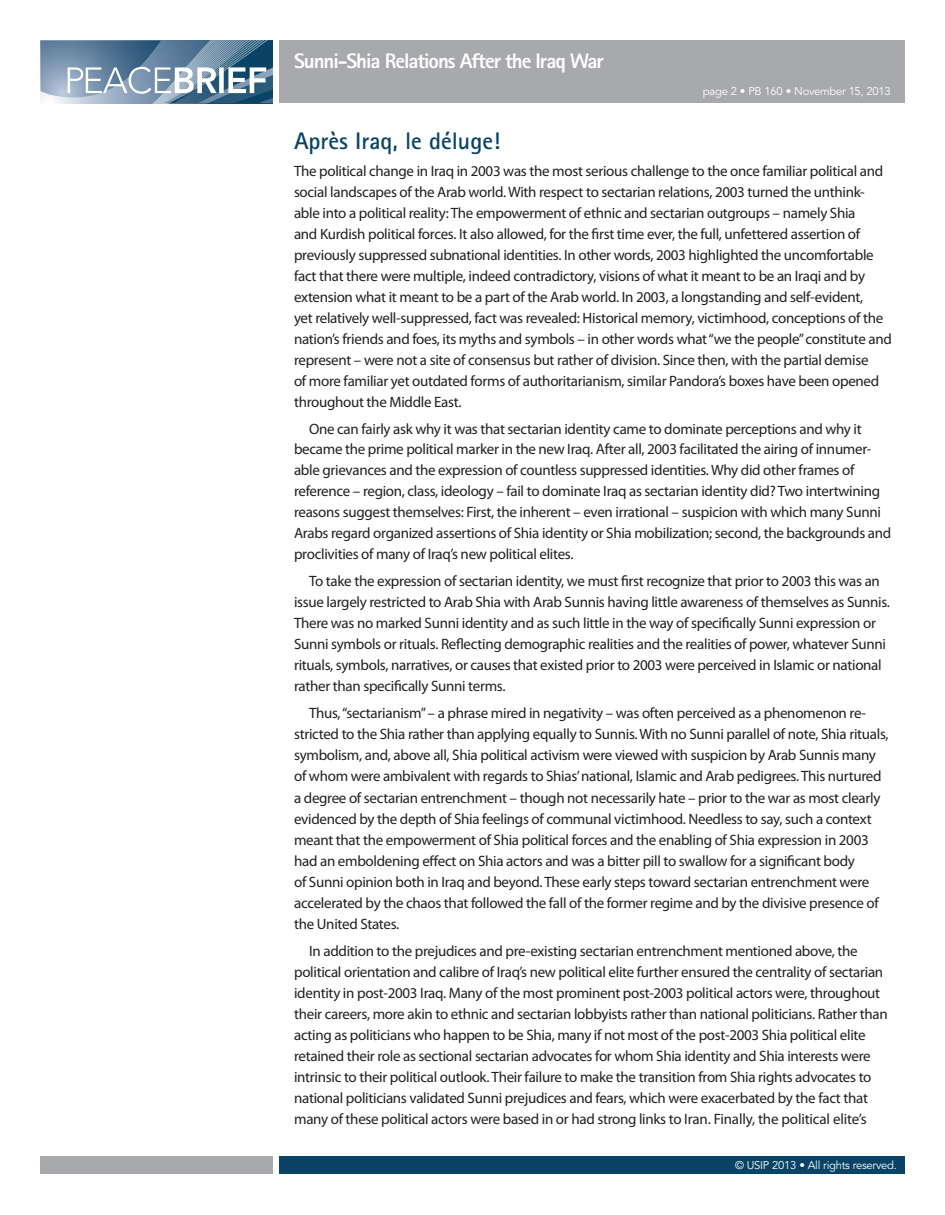
<style>
.page{position:relative;width:945px;height:1215px;background:#fff}
.page>*{position:absolute;margin:0;border:0;box-sizing:border-box;transform-origin:0 0}
.t1{font:700 24px "Rotis Sans Serif";color:#094466}
.t2{font:800 21px "Rotis Sans Serif";letter-spacing:-.05em;color:#fff}
.t3{font:15px/21px "Myriad Pro";letter-spacing:-.02em;color:#231f20}
.t4{font:11.25px "Avenir LT Std";letter-spacing:-.025em;color:#fff}
</style>
<div class="page">
<div style="left:279px;top:1156px;width:625px;height:18px;background:#094466"></div>
<div style="left:40px;top:1156px;width:233px;height:18px;background:#a8a9ad"></div>
<div style="left:279px;top:40px;width:625px;height:63px;background:#a8a9ad"></div>
<svg style="left:40px;top:41px;width:233px;height:63px;background:#7995ad"></svg>
<h2 class="t2" style="left:294px;top:47px;width:312px">Sunni-Shia Relations After the Iraq War</h2>
<p class="t4" style="left:703px;top:84px;width:189px">page 2 • PB 160 • November 15, 2013</p>
<h1 class="t1" style="left:294px;top:125px;width:208px">Après Iraq, le déluge!</h1>
<p class="t3" style="left:294px;top:160px;width:599px">The political change in Iraq in 2003 was the most serious challenge to the once familiar political and social landscapes of the Arab world. With respect to sectarian relations, 2003 turned the unthink&shy;able into a political reality: The empowerment of ethnic and sectarian outgroups – namely Shia<br>and Kurdish political forces. It also allowed, for the first time ever, the full, unfettered assertion of previously suppressed subnational identities. In other words, 2003 highlighted the uncomfortable fact that there were multiple, indeed contradictory, visions of what it meant to be an Iraqi and by extension what it meant to be a part of the Arab world. In 2003, a longstanding and self-evident,<br>yet relatively well-suppressed, fact was revealed: Historical memory, victimhood, conceptions of the nation’s friends and foes, its myths and symbols – in other words what“we the people”constitute and represent – were not a site of consensus but rather of division. Since then, with the partial demise<br>of more familiar yet outdated forms of authoritarianism, similar Pandora’s boxes have been opened throughout the Middle East.</p>
<p class="t3" style="left:294px;top:418px;width:599px;text-indent:15px">One can fairly ask why it was that sectarian identity came to dominate perceptions and why it became the prime political marker in the new Iraq. After all, 2003 facilitated the airing of innumer&shy;able grievances and the expression of countless suppressed identities. Why did other frames of reference – region, class, ideology – fail to dominate Iraq as sectarian identity did? Two intertwining reasons suggest themselves: First, the inherent – even irrational – suspicion with which many Sunni Arabs regard organized assertions of Shia identity or Shia mobilization; second, the backgrounds and proclivities of many of Iraq’s new political elites.</p>
<p class="t3" style="left:294px;top:571px;width:597px;text-indent:15px">To take the expression of sectarian identity, we must first recognize that prior to 2003 this was an issue largely restricted to Arab Shia with Arab Sunnis having little awareness of themselves as Sunnis.<br>There was no marked Sunni identity and as such little in the way of specifically Sunni expression or Sunni symbols or rituals. Reflecting demographic realities and the realities of power, whatever Sunni rituals, symbols, narratives, or causes that existed prior to 2003 were perceived in Islamic or national rather than specifically Sunni terms.</p>
<p class="t3" style="left:294px;top:703px;width:596px;text-indent:15px">Thus,“sectarianism”– a phrase mired in negativity – was often perceived as a phenomenon re&shy;stricted to the Shia rather than applying equally to Sunnis. With no Sunni parallel of note, Shia rituals, symbolism, and, above all, Shia political activism were viewed with suspicion by Arab Sunnis many of whom were ambivalent with regards to Shias’national, Islamic and Arab pedigrees. This nurtured a degree of sectarian entrenchment – though not necessarily hate – prior to the war as most clearly evidenced by the depth of Shia feelings of communal victimhood. Needless to say, such a context meant that the empowerment of Shia political forces and the enabling of Shia expression in 2003 had an emboldening effect on Shia actors and was a bitter pill to swallow for a significant body<br>of Sunni opinion both in Iraq and beyond. These early steps toward sectarian entrenchment were accelerated by the chaos that followed the fall of the former regime and by the divisive presence of the United States.</p>
<p class="t3" style="left:294px;top:940px;width:595px;text-indent:15px">In addition to the prejudices and pre-existing sectarian entrenchment mentioned above, the political orientation and calibre of Iraq’s new political elite further ensured the centrality of sectarian identity in post-2003 Iraq. Many of the most prominent post-2003 political actors were, throughout their careers, more akin to ethnic and sectarian lobbyists rather than national politicians. Rather than acting as politicians who happen to be Shia, many if not most of the post-2003 Shia political elite retained their role as sectional sectarian advocates for whom Shia identity and Shia interests were intrinsic to their political outlook. Their failure to make the transition from Shia rights advocates to national politicians validated Sunni prejudices and fears, which were exacerbated by the fact that many of these political actors were based in or had strong links to Iran. Finally, the political elite’s</p>
<p class="t4" style="left:735px;top:1158px;width:163px">© USIP 2013 • All rights reserved.</p>
</div>
